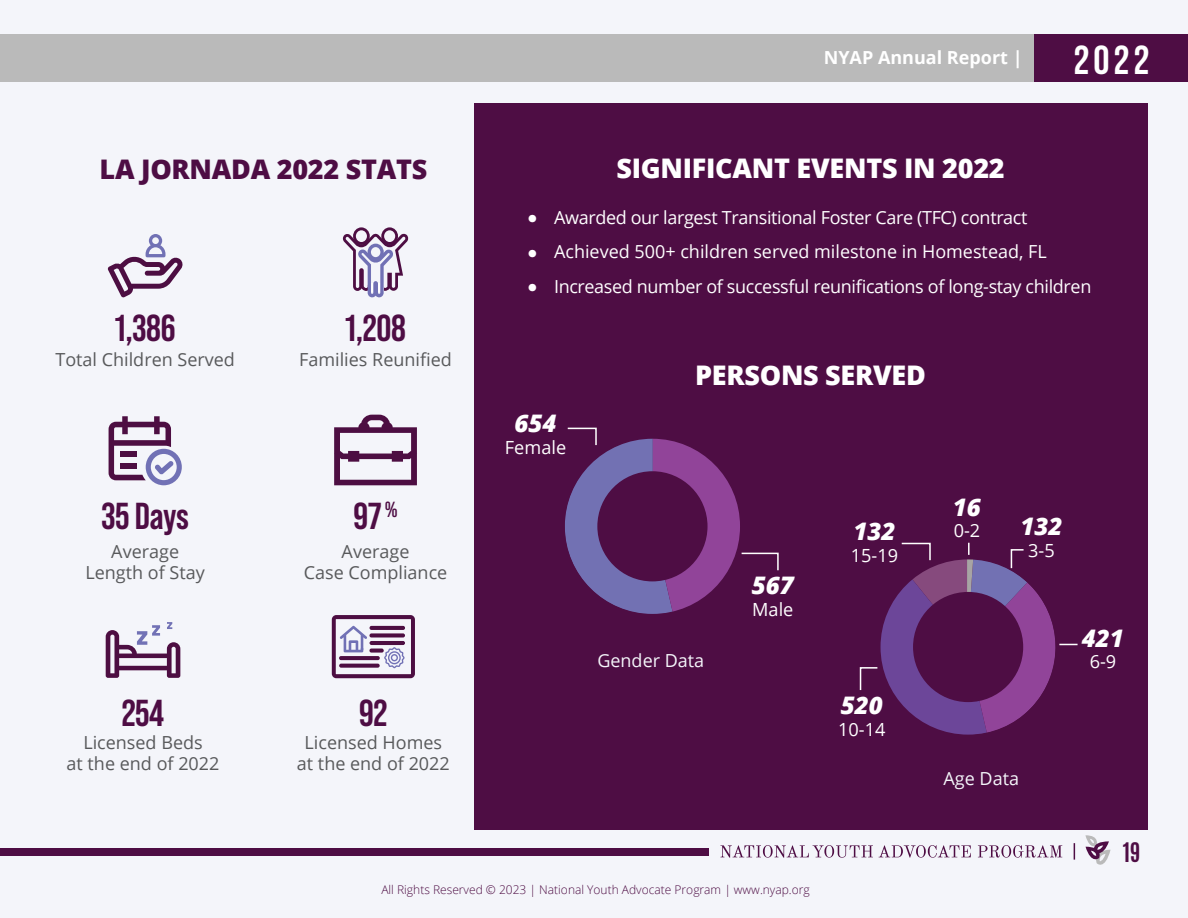
<style>
.page{position:relative;width:1188px;height:918px;background:#f4f5fa}
.page>*{position:absolute;margin:0;border:0;box-sizing:border-box;transform-origin:0 0}
.t1{font:700 40.5px "Bebas Neue";color:#fff}
.t2{font:700 37.5px "Bebas Neue Pro";letter-spacing:-.01em;color:#4e0d44}
.t3{font:800 27px "Open Sans";letter-spacing:-.01em;color:#fff}
.t4{font:800 27px "Open Sans";letter-spacing:-.01em;color:#4e0d44}
.t5{font:italic 800 24.15px "Open Sans";color:#fff}
.t6{font:700 22.5px "Antonio";color:#4e0d44}
.t7{font:18.15px "Open Sans";color:#fff}
.t8{font:18px "Open Sans";color:#58595b}
.t9{font:18px "Open Sans";letter-spacing:-.02em;color:#fff}
.t10{font:18px "Open Sans";color:#fff}
.t11{font:700 18px "Open Sans";color:#fff}
.t12{font:18px "Open Sans";color:#f4f5fa}
.t13{font:300 12px "Open Sans";color:#4e0d44}
.s1{font-family:"Bebas Neue";font-weight:700;font-size:27px}
</style>
<div class="page">
<div style="left:0;top:35px;width:1069px;height:47px;background:#bababa"></div>
<svg style="left:720px;top:845px;width:153px;height:13px"></svg>
<svg style="left:879px;top:845px;width:92px;height:13px"></svg>
<svg style="left:978px;top:845px;width:84px;height:13px"></svg>
<svg style="left:1074px;top:843px;width:1px;height:17px"></svg>
<svg style="left:1085px;top:835px;width:26px;height:30px"></svg>
<div style="left:0;top:848px;width:709px;height:8px;background:#4e0d44"></div>
<div style="left:1034px;top:35px;width:154px;height:47px;background:#4e0d44"></div>
<div style="left:474px;top:103px;width:674px;height:726px;background:#4e0d44"></div>
<svg style="left:106px;top:622px;width:74px;height:56px"></svg>
<svg style="left:332px;top:615px;width:83px;height:63px"></svg>
<svg style="left:109px;top:416px;width:73px;height:69px"></svg>
<svg style="left:334px;top:415px;width:83px;height:70px"></svg>
<svg style="left:108px;top:234px;width:75px;height:63px"></svg>
<svg style="left:343px;top:227px;width:66px;height:70px"></svg>
<svg style="left:565px;top:427px;width:214px;height:187px"></svg>
<svg style="left:859px;top:542px;width:219px;height:193px"></svg>
<p class="t11" style="left:824px;top:45px;width:200px">NYAP Annual Report |</p>
<h1 class="t1" style="left:1073px;top:37px;width:78px">2022</h1>
<p class="t4" style="left:100px;top:148px;width:329px">LA JORNADA 2022 STATS</p>
<p class="t3" style="left:616px;top:148px;width:390px">SIGNIFICANT EVENTS IN 2022</p>
<p class="t9" style="left:527px;top:205px;width:502px"><span class="s1">•</span> Awarded our largest Transitional Foster Care (TFC) contract</p>
<p class="t10" style="left:527px;top:240px;width:521px"><span class="s1">•</span> Achieved 500+ children served milestone in Homestead, FL</p>
<p class="t9" style="left:527px;top:274px;width:566px"><span class="s1">•</span> Increased number of successful reunifications of long-stay children</p>
<p class="t2" style="left:115px;top:307px;width:62px">1,386</p>
<p class="t2" style="left:345px;top:307px;width:62px">1,208</p>
<p class="t8" style="left:55px;top:347px;width:181px">Total Children Served</p>
<p class="t8" style="left:299px;top:347px;width:154px">Families Reunified</p>
<p class="t3" style="left:695px;top:354px;width:232px">PERSONS SERVED</p>
<h3 class="t5" style="left:515px;top:405px;width:44px">654</h3>
<p class="t7" style="left:505px;top:435px;width:63px">Female</p>
<p class="t2" style="left:101px;top:495px;width:89px">35 Days</p>
<p class="t8" style="left:111px;top:539px;width:69px">Average</p>
<p class="t8" style="left:85px;top:560px;width:121px">Length of Stay</p>
<p class="t2" style="left:353px;top:495px;width:46px">97<sup>%</sup></p>
<p class="t8" style="left:342px;top:539px;width:69px">Average</p>
<p class="t8" style="left:304px;top:560px;width:145px">Case Compliance</p>
<h3 class="t5" style="left:752px;top:567px;width:44px">567</h3>
<p class="t7" style="left:752px;top:597px;width:43px">Male</p>
<h3 class="t5" style="left:853px;top:513px;width:44px">132</h3>
<p class="t7" style="left:851px;top:543px;width:49px">15-19</p>
<h3 class="t5" style="left:953px;top:489px;width:30px">16</h3>
<p class="t7" style="left:954px;top:518px;width:28px">0-2</p>
<h3 class="t5" style="left:1021px;top:508px;width:44px">132</h3>
<p class="t7" style="left:1028px;top:538px;width:28px">3-5</p>
<p class="t12" style="left:597px;top:648px;width:108px">Gender Data</p>
<h3 class="t5" style="left:1082px;top:619px;width:44px">421</h3>
<p class="t7" style="left:1090px;top:649px;width:28px">6-9</p>
<p class="t2" style="left:122px;top:692px;width:44px">254</p>
<p class="t8" style="left:83px;top:730px;width:121px">Licensed Beds</p>
<p class="t8" style="left:67px;top:751px;width:154px">at the end of 2022</p>
<p class="t2" style="left:359px;top:692px;width:30px">92</p>
<p class="t8" style="left:305px;top:730px;width:139px">Licensed Homes</p>
<p class="t8" style="left:297px;top:751px;width:154px">at the end of 2022</p>
<h3 class="t5" style="left:841px;top:687px;width:44px">520</h3>
<p class="t7" style="left:838px;top:717px;width:49px">10-14</p>
<p class="t12" style="left:944px;top:766px;width:77px">Age Data</p>
<p class="t6" style="left:1123px;top:835px;width:19px">19</p>
<p class="t13" style="left:381px;top:882px;width:430px">All Rights Reserved © 2023 | National Youth Advocate Program | www.nyap.org</p>
</div>
